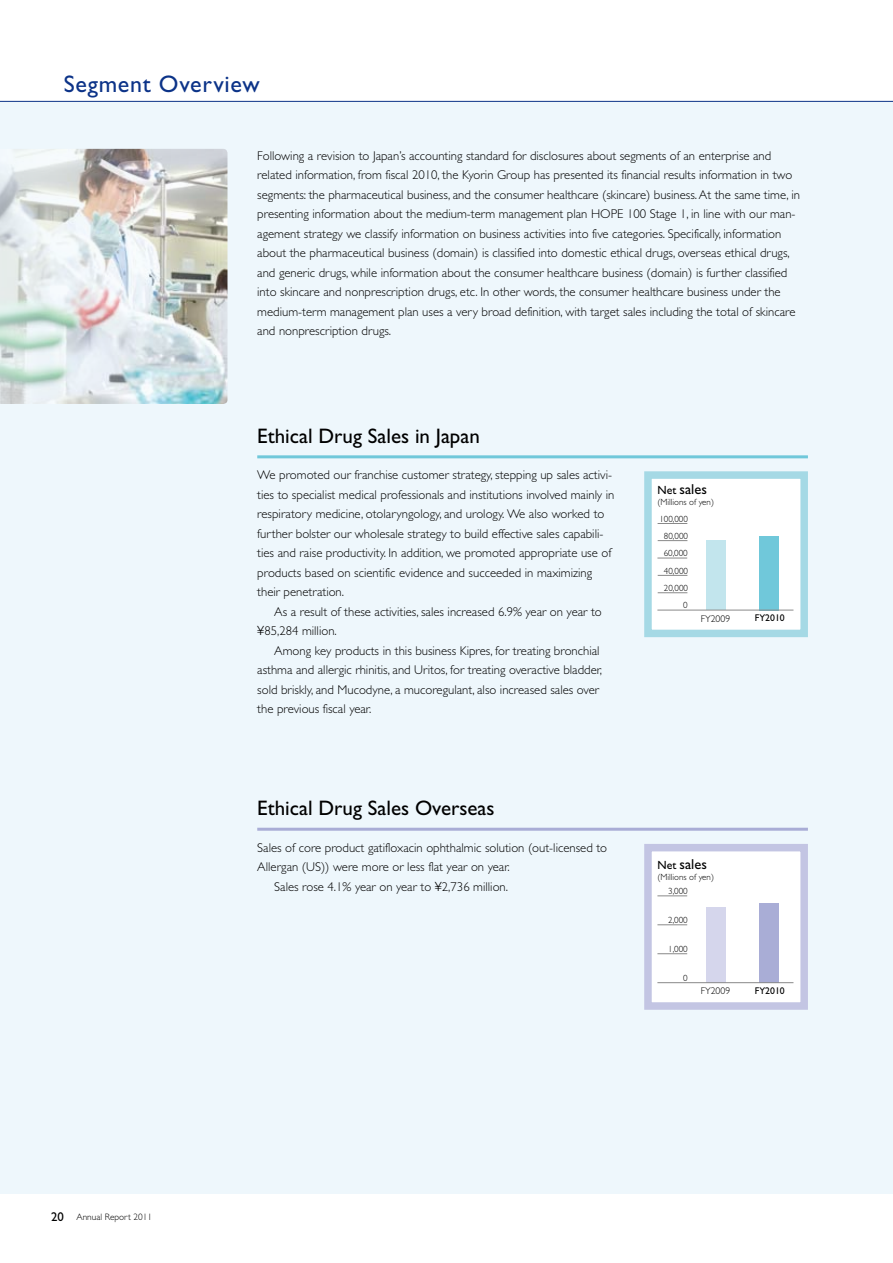
<style>
.page{position:relative;width:893px;height:1263px;background:#fff}
.page>*{position:absolute;margin:0;border:0;box-sizing:border-box;transform-origin:0 0}
.t1{font:24px "Gill Sans";letter-spacing:.03em;color:#0c3388}
.t2{font:21px "Gill Sans";color:#000}
.t3{font:14.4px "Gill Sans";color:#000}
.t4{font:300 12.75px/19.5px "Gill Sans";color:#000}
.t5{font:300 9.75px "Gill Sans";color:#000}
.t6{font:9.75px "Gill Sans";color:#000}
.t7{font:300 9.3px "Gill Sans";color:#000}
.t8{font:300 9px/17.4px "Gill Sans";color:#000;text-align:right}
.s1{font-weight:400;font-size:12.75px}
.s2{font-size:11.85px}
</style>
<div class="page">
<div style="left:0;top:101px;width:893px;height:1093px;background:#eef7fc"></div>
<hr style="left:0;top:101px;width:893px;height:1px;background:#0c3388">
<div style="left:648px;top:475px;width:156px;height:158px;background:#fff"></div>
<div style="left:760px;top:536px;width:19px;height:74px;background:#70c8da"></div>
<div style="left:706px;top:541px;width:19px;height:69px;background:#c2e5ed"></div>
<hr style="left:657px;top:610px;width:136px;height:1px;background:#898989">
<svg style="left:658px;top:523px;width:29px;height:1px"></svg>
<svg style="left:658px;top:540px;width:29px;height:1px"></svg>
<hr style="left:657px;top:558px;width:30px;height:1px;background:#898989">
<svg style="left:658px;top:575px;width:29px;height:1px"></svg>
<svg style="left:658px;top:592px;width:29px;height:1px"></svg>
<div style="left:644px;top:471px;width:164px;height:166px;border:8px solid #a5d9e5"></div>
<div style="left:648px;top:848px;width:156px;height:158px;background:#fff"></div>
<div style="left:760px;top:904px;width:19px;height:79px;background:#a9add6"></div>
<div style="left:706px;top:907px;width:19px;height:76px;background:#d5d6ec"></div>
<hr style="left:657px;top:982px;width:136px;height:1px;background:#898989">
<hr style="left:657px;top:895px;width:30px;height:1px;background:#898989">
<hr style="left:657px;top:924px;width:30px;height:1px;background:#898989">
<hr style="left:657px;top:953px;width:30px;height:1px;background:#898989">
<div style="left:644px;top:844px;width:164px;height:166px;border:8px solid #c3c5e3"></div>
<img style="left:0;top:149px;width:227px;height:255px">
<hr style="left:257px;top:828px;width:551px;height:3px;background:#a9add6">
<hr style="left:257px;top:455px;width:551px;height:3px;background:#70c8da">
<h1 class="t1" style="left:64px;top:71px;width:197px">Segment Overview</h1>
<p class="t4" style="left:257px;top:146px;width:544px">Following a revision to Japan’s accounting standard for disclosures about segments of an enterprise and related information, from fiscal 2010, the Kyorin Group has presented its financial results information in two segments: the pharmaceutical business, and the consumer healthcare (skincare) business. At the same time, in presenting information about the medium-term management plan HOPE 100 Stage 1, in line with our man&shy;agement strategy we classify information on business activities into five categories. Specifically, information about the pharmaceutical business (domain) is classified into domestic ethical drugs, overseas ethical drugs, and generic drugs, while information about the consumer healthcare business (domain) is further classified into skincare and nonprescription drugs, etc. In other words, the consumer healthcare business under the medium-term management plan uses a very broad definition, with target sales including the total of skincare and nonprescription drugs.</p>
<p class="t7" style="left:51px;top:1212px;width:103px"><span class="s1">20</span> Annual Report 2011</p>
<h2 class="t2" style="left:257px;top:424px;width:224px">Ethical Drug Sales in Japan</h2>
<p class="t4" style="left:257px;top:465px;width:359px">We promoted our franchise customer strategy, stepping up sales activi&shy;ties to specialist medical professionals and institutions involved mainly in respiratory medicine, otolaryngology, and urology. We also worked to further bolster our wholesale strategy to build effective sales capabili&shy;ties and raise productivity. In addition, we promoted appropriate use of products based on scientific evidence and succeeded in maximizing their penetration.</p>
<p class="t4" style="left:257px;top:602px;width:346px;text-indent:17px">As a result of these activities, sales increased 6.9% year on year to ¥85,284 million.</p>
<p class="t4" style="left:257px;top:641px;width:346px;text-indent:17px">Among key products in this business Kipres, for treating bronchial asthma and allergic rhinitis, and Uritos, for treating overactive bladder, sold briskly, and Mucodyne, a mucoregulant, also increased sales over the previous fiscal year.</p>
<h2 class="t2" style="left:257px;top:796px;width:239px">Ethical Drug Sales Overseas</h2>
<p class="t4" style="left:257px;top:838px;width:351px">Sales of core product gatifloxacin ophthalmic solution (out-licensed to</p>
<p class="t4" style="left:257px;top:857px;width:254px">Allergan (US)) were more or less flat year on year.</p>
<p class="t4" style="left:274px;top:877px;width:235px">Sales rose 4.1% year on year to ¥2,736 million.</p>
<p class="t3" style="left:657px;top:481px;width:51px"><span class="s2">Net</span> sales</p>
<p class="t8" style="left:657px;top:493px;width:58px">(Millions of yen)</p>
<p class="t8" style="left:659px;top:510px;width:30px">100,000<br>80,000<br>60,000<br>40,000<br>20,000<br>0</p>
<p class="t5" style="left:701px;top:613px;width:31px">FY2009</p>
<p class="t6" style="left:755px;top:612px;width:31px">FY2010</p>
<p class="t3" style="left:657px;top:856px;width:51px"><span class="s2">Net</span> sales</p>
<p class="t8" style="left:657px;top:868px;width:58px">(Millions of yen)</p>
<p class="t8" style="left:668px;top:882px;width:21px">3,000</p>
<p class="t8" style="left:668px;top:911px;width:21px">2,000</p>
<p class="t8" style="left:668px;top:940px;width:21px">1,000</p>
<p class="t8" style="left:683px;top:969px;width:6px">0</p>
<p class="t5" style="left:701px;top:985px;width:31px">FY2009</p>
<p class="t6" style="left:755px;top:985px;width:31px">FY2010</p>
</div>
